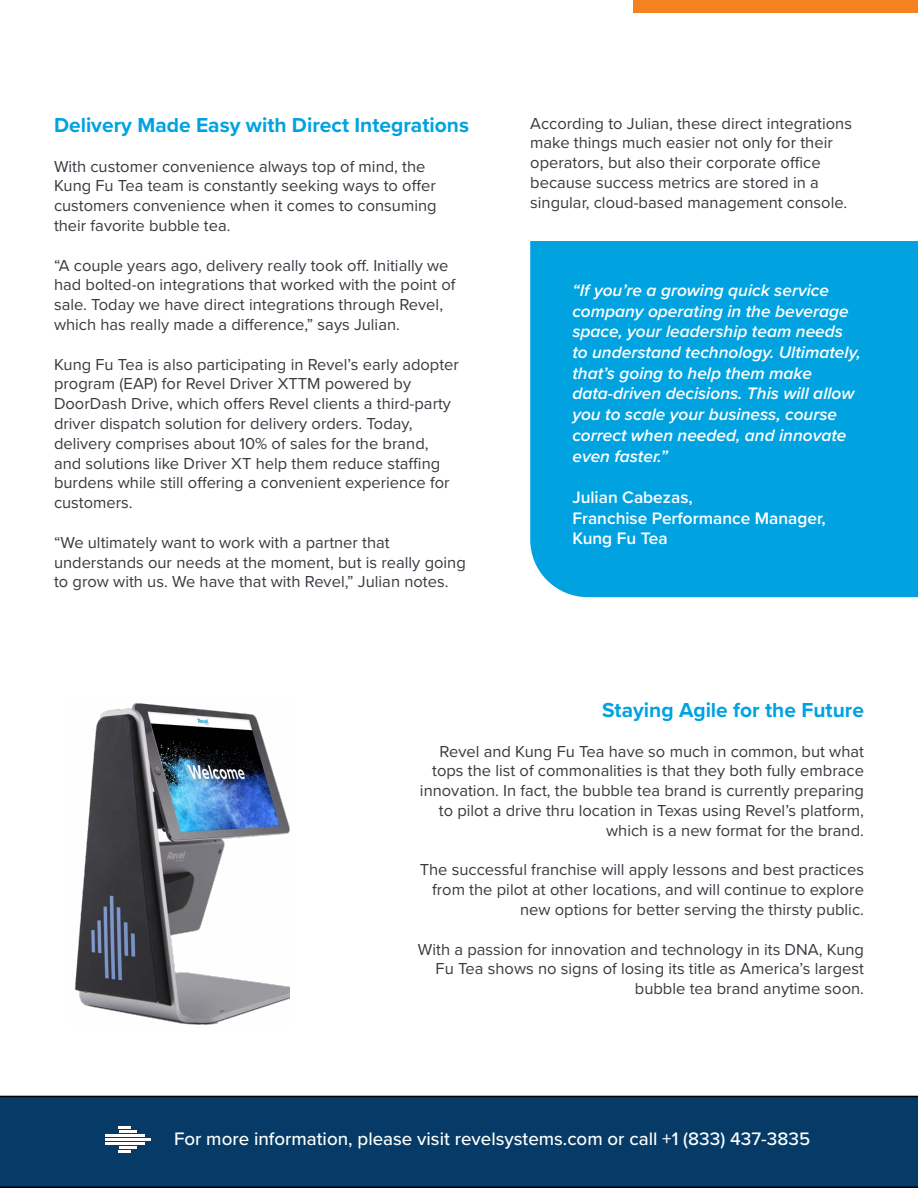
<style>
.page{position:relative;width:918px;height:1188px;background:#fff}
.page>*{position:absolute;margin:0;border:0;box-sizing:border-box;transform-origin:0 0}
.t1{font:700 21px "Proxima Nova";color:#00a3e0}
.t2{font:500 18.75px "Proxima Nova";color:#fff}
.t3{font:italic 600 17.25px/20.7px "Proxima Nova";color:#fff}
.t4{font:600 17.25px/20.7px "Proxima Nova";color:#fff}
.t5{font:16.5px/19.8px "Proxima Nova";color:#373b40}
</style>
<div class="page">
<div style="left:633px;top:0;width:285px;height:12px;background:#f58220"></div>
<div style="left:530px;top:241px;width:388px;height:356px;background:#00a3e0"></div>
<div style="left:0;top:1096px;width:918px;height:92px;background:#053b66"></div>
<svg style="left:119px;top:1126px;width:12px;height:2px"></svg>
<svg style="left:119px;top:1147px;width:18px;height:6px"></svg>
<hr style="left:119px;top:1130px;width:18px;height:3px;background:#fff">
<hr style="left:105px;top:1143px;width:39px;height:2px;background:#fff">
<hr style="left:105px;top:1139px;width:46px;height:2px;background:#fff">
<hr style="left:105px;top:1135px;width:39px;height:2px;background:#fff">
<img style="left:74px;top:703px;width:215px;height:322px">
<p class="t1" style="left:54px;top:109px;width:417px">Delivery Made Easy with Direct Integrations</p>
<p class="t5" style="left:54px;top:156px;width:384px">With customer convenience always top of mind, the Kung Fu Tea team is constantly seeking ways to offer customers convenience when it comes to consuming their favorite bubble tea.</p>
<p class="t5" style="left:54px;top:255px;width:403px">“A couple years ago, delivery really took off. Initially we had bolted-on integrations that worked with the point of sale. Today we have direct integrations through Revel, which has really made a difference,” says Julian.</p>
<p class="t5" style="left:54px;top:354px;width:407px">Kung Fu Tea is also participating in Revel’s early adopter program (EAP) for Revel Driver XTTM powered by DoorDash Drive, which offers Revel clients a third-party driver dispatch solution for delivery orders. Today, delivery comprises about 10% of sales for the brand, and solutions like Driver XT help them reduce staffing burdens while still offering a convenient experience for customers.</p>
<p class="t5" style="left:54px;top:532px;width:413px">“We ultimately want to work with a partner that understands our needs at the moment, but is really going to grow with us. We have that with Revel,” Julian notes.</p>
<p class="t5" style="left:530px;top:112px;width:323px">According to Julian, these direct integrations make things much easier not only for their operators, but also their corporate office because success metrics are stored in a singular, cloud-based management console.</p>
<p class="t3" style="left:572px;top:279px;width:290px">“If you’re a growing quick service company operating in the beverage space, your leadership team needs to understand technology. Ultimately, that’s going to help them make data-driven decisions. This will allow you to scale your business, course correct when needed, and innovate even faster.”</p>
<p class="t4" style="left:572px;top:486px;width:255px">Julian Cabezas,<br>Franchise Performance Manager,<br>Kung Fu Tea</p>
<p class="t1" style="left:602px;top:694px;width:263px">Staying Agile for the Future</p>
<p class="t5" style="left:420px;top:741px;width:446px;text-align:right">Revel and Kung Fu Tea have so much in common, but what tops the list of commonalities is that they both fully embrace innovation. In fact, the bubble tea brand is currently preparing to pilot a drive thru location in Texas using Revel’s platform, which is a new format for the brand.</p>
<p class="t5" style="left:420px;top:859px;width:446px;text-align:right">The successful franchise will apply lessons and best practices from the pilot at other locations, and will continue to explore new options for better serving the thirsty public.</p>
<p class="t5" style="left:418px;top:939px;width:448px;text-align:right">With a passion for innovation and technology in its DNA, Kung<br>Fu Tea shows no signs of losing its title as America’s largest bubble tea brand anytime soon.</p>
<p class="t2" style="left:174px;top:1125px;width:638px">For more information, please visit revelsystems.com or call +1 (833) 437-3835</p>
</div>
